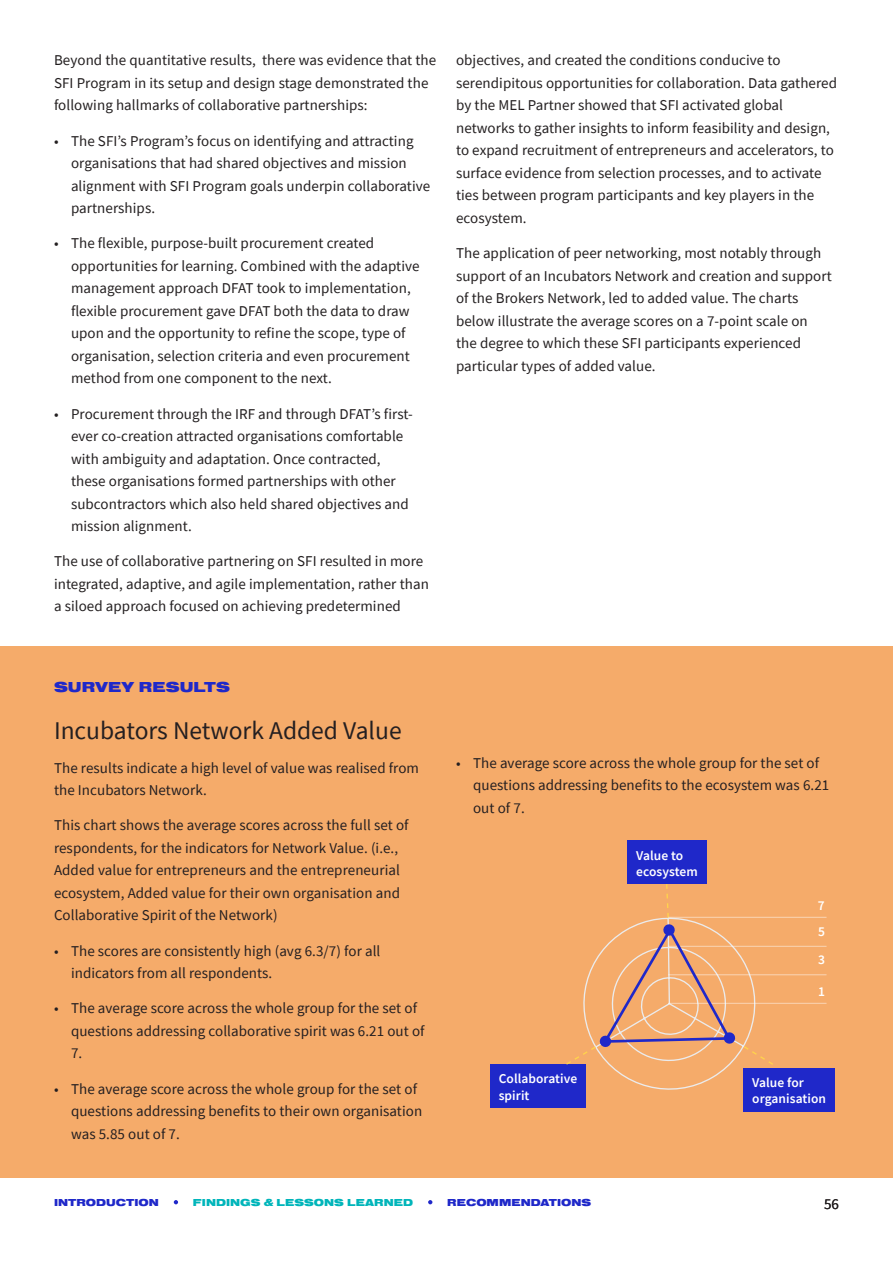
<style>
.page{position:relative;width:893px;height:1263px;background:#fff}
.page>*{position:absolute;margin:0;border:0;box-sizing:border-box;transform-origin:0 0}
.t1{font:25.5px "Source Sans Pro";color:#241f21}
.t2{font:15px/22.5px "Source Sans Pro";letter-spacing:.005em;color:#231f20}
.t3{font:15px/22.5px "Source Sans Pro";letter-spacing:.005em;color:#241f21}
.t4{font:900 15px "Nimbus San Ext";color:#1f28c9}
.t5{font:600 13.5px/16px "Source Sans Pro";letter-spacing:.005em;color:#fff}
.t6{font:900 10.5px "Nimbus San Ext";color:#1f28c9}
.t7{font:900 10.5px "Nimbus San Ext";color:#00b5ba}
</style>
<div class="page">
<div style="left:0;top:646px;width:893px;height:532px;background:#f5ab6a"></div>
<div style="left:490px;top:1065px;width:96px;height:43px;background:#1f28c9"></div>
<div style="left:628px;top:841px;width:79px;height:43px;background:#1f28c9"></div>
<div style="left:744px;top:1068px;width:91px;height:43px;background:#1f28c9"></div>
<hr style="left:668px;top:917px;width:158px;height:1px;background:#fff">
<hr style="left:668px;top:946px;width:158px;height:1px;background:#fff">
<hr style="left:668px;top:974px;width:158px;height:1px;background:#fff">
<hr style="left:668px;top:1003px;width:158px;height:1px;background:#fff">
<svg style="left:565px;top:883px;width:210px;height:220px"></svg>
<svg style="left:174px;top:1200px;width:4px;height:4px"></svg>
<svg style="left:428px;top:1200px;width:4px;height:4px"></svg>
<p class="t2" style="left:54px;top:49px;width:384px">Beyond the quantitative results, there was evidence that the<br>SFI Program in its setup and design stage demonstrated the following hallmarks of collaborative partnerships:</p>
<p class="t2" style="left:71px;top:129px;width:361px;text-indent:-17px">• The SFI’s Program’s focus on identifying and attracting organisations that had shared objectives and mission alignment with SFI Program goals underpin collaborative partnerships.</p>
<p class="t2" style="left:71px;top:232px;width:350px;text-indent:-17px">• The flexible, purpose-built procurement created opportunities for learning. Combined with the adaptive management approach DFAT took to implementation, flexible procurement gave DFAT both the data to draw upon and the opportunity to refine the scope, type of organisation, selection criteria and even procurement method from one component to the next.</p>
<p class="t2" style="left:71px;top:402px;width:343px;text-indent:-17px">• Procurement through the IRF and through DFAT’s first&shy;ever co-creation attracted organisations comfortable with ambiguity and adaptation. Once contracted, these organisations formed partnerships with other subcontractors which also held shared objectives and mission alignment.</p>
<p class="t2" style="left:54px;top:550px;width:376px">The use of collaborative partnering on SFI resulted in more integrated, adaptive, and agile implementation, rather than a siloed approach focused on achieving predetermined</p>
<p class="t2" style="left:456px;top:49px;width:382px">objectives, and created the conditions conducive to serendipitous opportunities for collaboration. Data gathered by the MEL Partner showed that SFI activated global networks to gather insights to inform feasibility and design, to expand recruitment of entrepreneurs and accelerators, to surface evidence from selection processes, and to activate ties between program participants and key players in the ecosystem.</p>
<p class="t2" style="left:456px;top:242px;width:377px">The application of peer networking, most notably through support of an Incubators Network and creation and support of the Brokers Network, led to added value. The charts below illustrate the average scores on a 7-point scale on the degree to which these SFI participants experienced particular types of added value.</p>
<p class="t4" style="left:54px;top:678px;width:178px">SURVEY RESULTS</p>
<h1 class="t1" style="left:54px;top:714px;width:349px">Incubators Network Added Value</h1>
<p class="t3" style="left:473px;top:751px;width:358px;text-indent:-17px">• The average score across the whole group for the set of questions addressing benefits to the ecosystem was 6.21 out of 7.</p>
<p class="t3" style="left:54px;top:756px;width:367px">The results indicate a high level of value was realised from the Incubators Network.</p>
<p class="t3" style="left:54px;top:814px;width:356px">This chart shows the average scores across the full set of respondents, for the indicators for Network Value. (i.e., Added value for entrepreneurs and the entrepreneurial ecosystem, Added value for their own organisation and Collaborative Spirit of the Network)</p>
<p class="t3" style="left:71px;top:939px;width:311px;text-indent:-17px">• The scores are consistently high (avg 6.3/7) for all indicators from all respondents.</p>
<p class="t3" style="left:71px;top:997px;width:355px;text-indent:-17px">• The average score across the whole group for the set of questions addressing collaborative spirit was 6.21 out of<br>7.</p>
<p class="t3" style="left:71px;top:1077px;width:353px;text-indent:-17px">• The average score across the whole group for the set of questions addressing benefits to their own organisation was 5.85 out of 7.</p>
<p class="t5" style="left:499px;top:1071px;width:80px">Collaborative spirit</p>
<p class="t5" style="left:636px;top:847px;width:63px">Value to ecosystem</p>
<p class="t5" style="left:818px;top:897px;width:8px">7</p>
<p class="t5" style="left:818px;top:923px;width:8px">5</p>
<p class="t5" style="left:818px;top:951px;width:8px">3</p>
<p class="t5" style="left:818px;top:983px;width:8px">1</p>
<p class="t5" style="left:752px;top:1074px;width:75px">Value for organisation</p>
<p class="t6" style="left:54px;top:1196px;width:106px">INTRODUCTION</p>
<p class="t7" style="left:193px;top:1196px;width:222px">FINDINGS &amp; LESSONS LEARNED</p>
<p class="t6" style="left:447px;top:1196px;width:146px">RECOMMENDATIONS</p>
<p class="t2" style="left:824px;top:1193px;width:16px">56</p>
</div>
